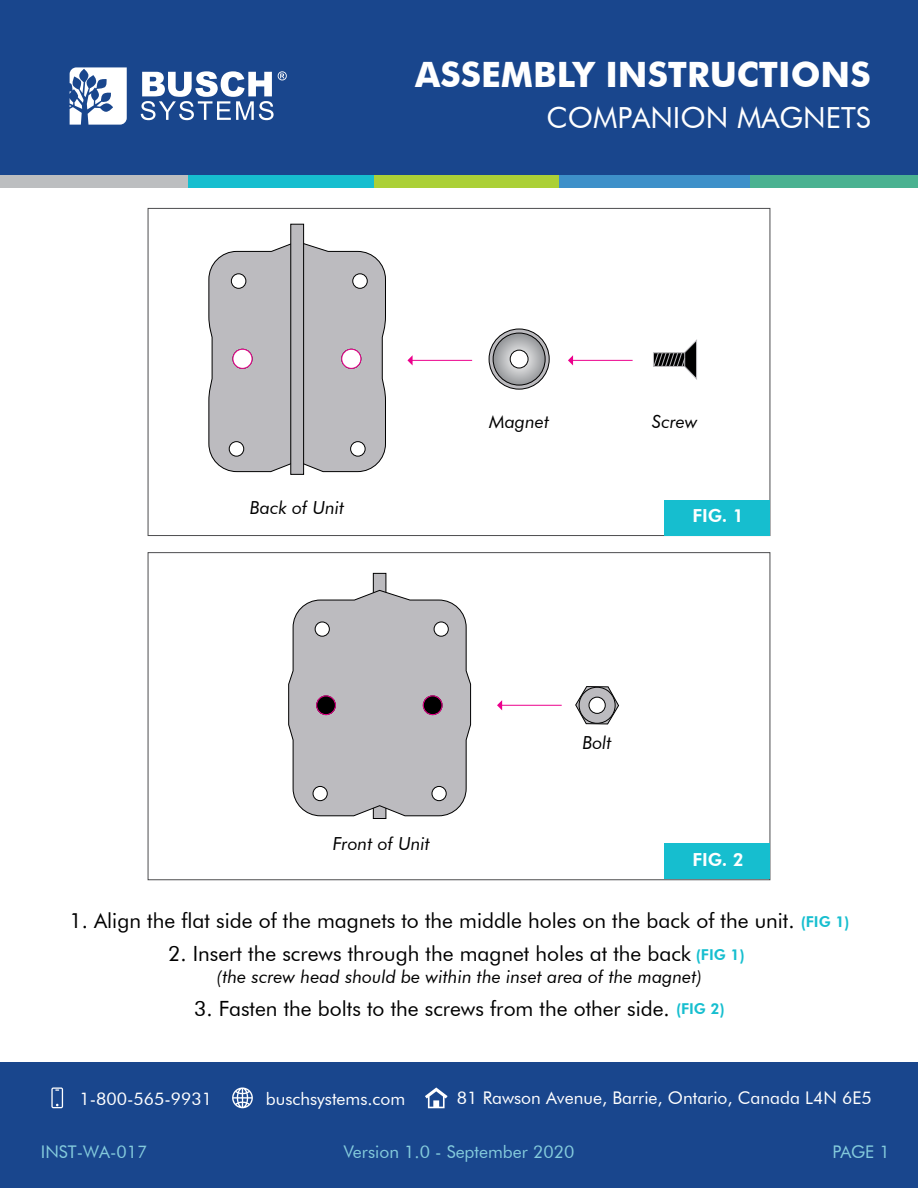
<style>
.page{position:relative;width:918px;height:1188px;background:#fff}
.page>*{position:absolute;margin:0;border:0;box-sizing:border-box;transform-origin:0 0}
.t1{font:700 34.95px "Futura BT";color:#fff}
.t2{font:29.1px "Futura BT";color:#fff}
.t3{font:21px "Futura BT";color:#000}
.t4{font:italic 18px "Futura BT";color:#000}
.t5{font:800 18px "Futura BT";color:#fff}
.t6{font:17.4px "Futura BT";color:#fff}
.t7{font:17.4px "Futura BT";color:#84cbdc}
.s1{font-weight:800;font-size:15px;color:#16becf}
</style>
<div class="page">
<div style="left:0;top:0;width:918px;height:182px;background:#19468d"></div>
<div style="left:0;top:1062px;width:918px;height:126px;background:#19468d"></div>
<div style="left:749px;top:176px;width:169px;height:12px;background:#4ab291"></div>
<div style="left:559px;top:176px;width:191px;height:12px;background:#3e90c9"></div>
<div style="left:367px;top:176px;width:192px;height:12px;background:#abd037"></div>
<div style="left:182px;top:176px;width:192px;height:12px;background:#16becf"></div>
<div style="left:0;top:176px;width:187px;height:12px;background:#bcbec0"></div>
<svg style="left:70px;top:67px;width:57px;height:58px"></svg>
<svg style="left:141px;top:71px;width:146px;height:49px"></svg>
<svg style="left:425px;top:1087px;width:23px;height:21px"></svg>
<svg style="left:51px;top:1087px;width:12px;height:21px"></svg>
<svg style="left:232px;top:1087px;width:21px;height:21px"></svg>
<hr style="left:412px;top:360px;width:60px;height:1px;background:#ec008c">
<svg style="left:407px;top:355px;width:6px;height:10px"></svg>
<hr style="left:501px;top:705px;width:61px;height:1px;background:#ec008c">
<svg style="left:497px;top:700px;width:5px;height:10px"></svg>
<svg style="left:208px;top:241px;width:178px;height:231px;background:#bdbcc0"></svg>
<div style="left:290px;top:224px;width:14px;height:251px;background:#bcbbbf;border:1px solid #000"></div>
<div style="left:233px;top:349px;width:19px;height:19px;background:#fff;border-radius:50%"></div>
<div style="left:233px;top:349px;width:19px;height:20px;border:1px solid #ec008c;border-radius:50%"></div>
<div style="left:342px;top:349px;width:19px;height:19px;background:#fff;border-radius:50%"></div>
<div style="left:341px;top:349px;width:20px;height:20px;border:1px solid #ec008c;border-radius:50%"></div>
<svg style="left:489px;top:329px;width:60px;height:60px"></svg>
<div style="left:489px;top:329px;width:60px;height:60px;border:1px solid #000;border-radius:50%"></div>
<svg style="left:493px;top:333px;width:52px;height:52px;background:#abacae"></svg>
<div style="left:493px;top:333px;width:52px;height:52px;border:1px solid #000;border-radius:50%"></div>
<div style="left:510px;top:350px;width:18px;height:18px;background:#fff;border-radius:50%"></div>
<div style="left:510px;top:350px;width:18px;height:18px;border:1px solid #000;border-radius:50%"></div>
<hr style="left:572px;top:360px;width:61px;height:1px;background:#ec008c">
<svg style="left:568px;top:355px;width:5px;height:10px"></svg>
<div style="left:373px;top:573px;width:13px;height:246px;background:#bcbbbf;border:1px solid #000"></div>
<svg style="left:288px;top:590px;width:183px;height:226px"></svg>
<div style="left:317px;top:696px;width:18px;height:19px;background:#000;border-radius:50%"></div>
<div style="left:316px;top:696px;width:20px;height:19px;border:1px solid #ec008c;border-radius:50%"></div>
<div style="left:423px;top:696px;width:19px;height:19px;background:#000;border-radius:50%"></div>
<div style="left:423px;top:696px;width:19px;height:19px;border:1px solid #ec008c;border-radius:50%"></div>
<svg style="left:653px;top:339px;width:44px;height:41px"></svg>
<svg style="left:575px;top:686px;width:44px;height:39px"></svg>
<div style="left:579px;top:687px;width:36px;height:36px;background:#bcbbbf;border-radius:50%"></div>
<div style="left:579px;top:687px;width:36px;height:36px;border:1px solid #000;border-radius:50%"></div>
<div style="left:589px;top:697px;width:16px;height:16px;background:#fff;border-radius:50%"></div>
<div style="left:589px;top:697px;width:17px;height:17px;border:1px solid #000;border-radius:50%"></div>
<div style="left:665px;top:500px;width:105px;height:36px;background:#16becf"></div>
<div style="left:665px;top:843px;width:105px;height:36px;background:#16becf"></div>
<h1 class="t1" style="left:415px;top:54px;width:457px">ASSEMBLY INSTRUCTIONS</h1>
<h2 class="t2" style="left:547px;top:100px;width:326px">COMPANION MAGNETS</h2>
<p class="t4" style="left:250px;top:496px;width:96px">Back of Unit</p>
<p class="t4" style="left:489px;top:411px;width:62px">Magnet</p>
<p class="t4" style="left:652px;top:411px;width:47px">Screw</p>
<p class="t5" style="left:692px;top:505px;width:53px">FIG. 1</p>
<p class="t4" style="left:333px;top:833px;width:99px">Front of Unit</p>
<p class="t4" style="left:582px;top:732px;width:31px">Bolt</p>
<p class="t5" style="left:692px;top:848px;width:53px">FIG. 2</p>
<p class="t3" style="left:69px;top:908px;width:782px">1. Align the flat side of the magnets to the middle holes on the back of the unit. <span class="s1">(FIG 1)</span></p>
<p class="t3" style="left:168px;top:941px;width:578px">2. Insert the screws through the magnet holes at the back <span class="s1">(FIG 1)</span></p>
<p class="t4" style="left:217px;top:965px;width:487px">(the screw head should be within the inset area of the magnet)</p>
<p class="t3" style="left:194px;top:995px;width:532px">3. Fasten the bolts to the screws from the other side. <span class="s1">(FIG 2)</span></p>
<p class="t6" style="left:80px;top:1088px;width:134px">1-800-565-9931</p>
<p class="t6" style="left:266px;top:1088px;width:141px">buschsystems.com</p>
<p class="t6" style="left:457px;top:1088px;width:416px">81 Rawson Avenue, Barrie, Ontario, Canada L4N 6E5</p>
<p class="t7" style="left:41px;top:1141px;width:108px">INST-WA-017</p>
<p class="t7" style="left:344px;top:1141px;width:232px">Version 1.0 - September 2020</p>
<p class="t7" style="left:833px;top:1141px;width:59px">PAGE 1</p>
</div>
